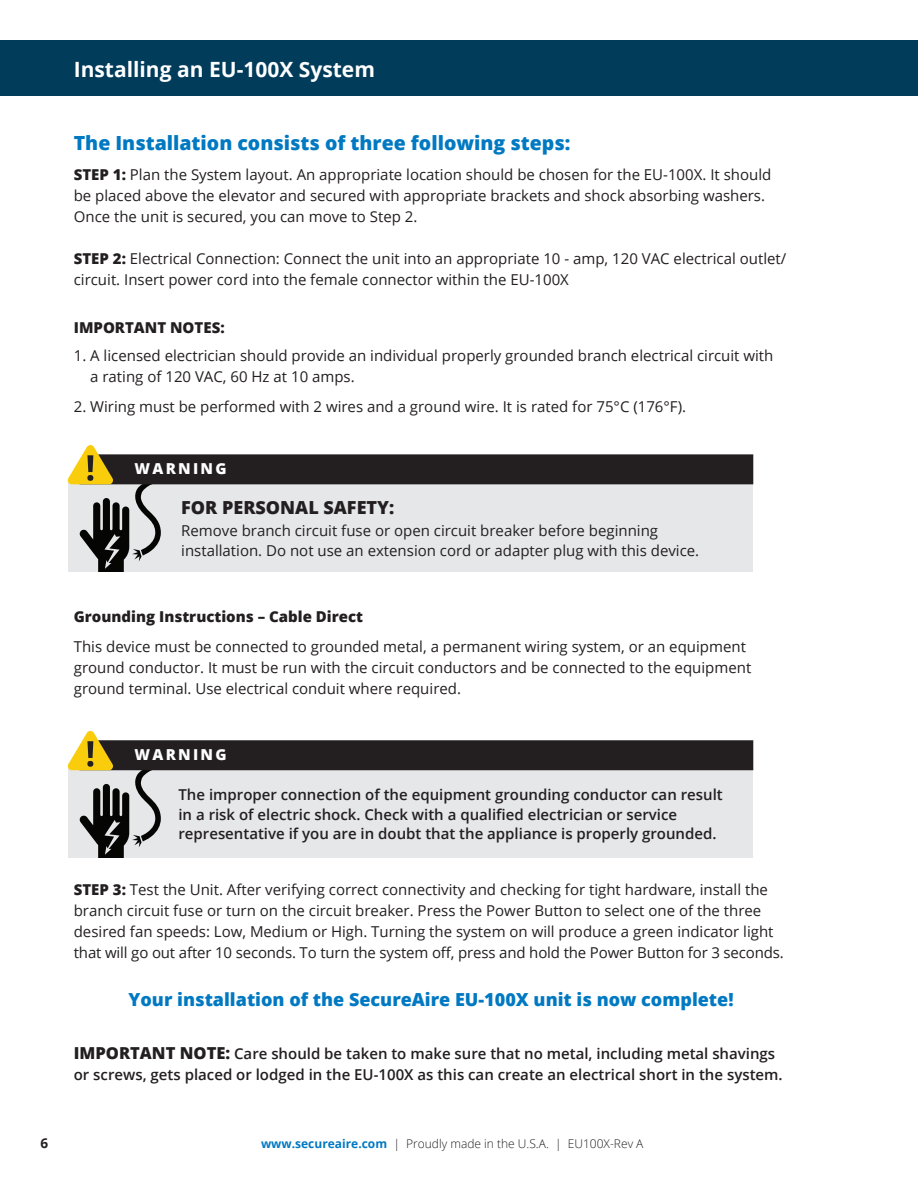
<style>
.page{position:relative;width:918px;height:1188px;background:#fff}
.page>*{position:absolute;margin:0;border:0;box-sizing:border-box;transform-origin:0 0}
.t1{font:700 21px "Open Sans";color:#fff}
.Subhead-2{font:800 19.5px "Open Sans";color:#0079c2}
.Body_Copy{font:800 18px "Open Sans";color:#0079c2}
.t2{font:800 18px "Open Sans";color:#231f20}
.t3{font:800 15.15px "Open Sans";letter-spacing:.15em;color:#fff}
.Body_Copy-2{font:15px/21px "Open Sans";color:#231f20}
.Body_Copy-3{font:600 15px/19.5px "Open Sans";color:#231f20}
.Subhead-3{font:800 15px "Open Sans";color:#231f20}
.Body_Copy-4{font:800 15px "Open Sans";color:#231f20}
.t4{font:700 13.5px "Open Sans";color:#231f20}
.t5{font:300 12px "Open Sans";color:#231f20}
.s1{font-weight:800}
.s2{font-weight:800;font-size:16.5px}
.s3{font-weight:700;color:#0079c2}
</style>
<div class="page">
<div style="left:0;top:40px;width:918px;height:56px;background:#023c5b"></div>
<svg style="left:68px;top:445px;width:685px;height:126px"></svg>
<svg style="left:68px;top:731px;width:685px;height:126px"></svg>
<p class="t1" style="left:74px;top:54px;width:303px">Installing an EU-100X System</p>
<p class="Subhead-2" style="left:74px;top:128px;width:498px">The Installation consists of three following steps:</p>
<p class="Body_Copy-2" style="left:74px;top:164px;width:699px"><span class="s1">STEP 1:</span> Plan the System layout. An appropriate location should be chosen for the EU-100X. It should be placed above the elevator and secured with appropriate brackets and shock absorbing washers.<br>Once the unit is secured, you can move to Step 2.</p>
<p class="Body_Copy-2" style="left:74px;top:248px;width:714px"><span class="s1">STEP 2:</span> Electrical Connection: Connect the unit into an appropriate 10 - amp, 120 VAC electrical outlet/ circuit. Insert power cord into the female connector within the EU-100X</p>
<p class="Body_Copy-4" style="left:74px;top:316px;width:152px">IMPORTANT NOTES:</p>
<p class="Body_Copy-2" style="left:90px;top:345px;width:685px;text-indent:-16px">1. A licensed electrician should provide an individual properly grounded branch electrical circuit with a rating of 120 VAC, 60 Hz at 10 amps.</p>
<p class="Body_Copy-2" style="left:74px;top:396px;width:614px">2. Wiring must be performed with 2 wires and a ground wire. It is rated for 75°C (176°F).</p>
<p class="t3" style="left:135px;top:457px;width:94px">WARNING</p>
<p class="t2" style="left:181px;top:494px;width:215px">FOR PERSONAL SAFETY:</p>
<p class="Body_Copy-2" style="left:181px;top:521px;width:520px;line-height:19.5px">Remove branch circuit fuse or open circuit breaker before beginning installation. Do not use an extension cord or adapter plug with this device.</p>
<p class="Subhead-3" style="left:74px;top:605px;width:291px">Grounding Instructions – Cable Direct</p>
<p class="Body_Copy-2" style="left:74px;top:636px;width:679px">This device must be connected to grounded metal, a permanent wiring system, or an equipment ground conductor. It must be run with the circuit conductors and be connected to the equipment ground terminal. Use electrical conduit where required.</p>
<p class="t3" style="left:135px;top:743px;width:94px">WARNING</p>
<p class="Body_Copy-3" style="left:178px;top:785px;width:546px">The improper connection of the equipment grounding conductor can result in a risk of electric shock. Check with a qualified electrician or service representative if you are in doubt that the appliance is properly grounded.</p>
<p class="Body_Copy-2" style="left:74px;top:879px;width:712px"><span class="s1">STEP 3:</span> Test the Unit. After verifying correct connectivity and checking for tight hardware, install the branch circuit fuse or turn on the circuit breaker. Press the Power Button to select one of the three desired fan speeds: Low, Medium or High. Turning the system on will produce a green indicator light that will go out after 10 seconds. To turn the system off, press and hold the Power Button for 3 seconds.</p>
<p class="Body_Copy" style="left:129px;top:986px;width:607px">Your installation of the SecureAire EU-100X unit is now complete!</p>
<p class="Body_Copy-3" style="left:74px;top:1043px;width:710px;line-height:21px"><span class="s2">IMPORTANT NOTE:</span> Care should be taken to make sure that no metal, including metal shavings or screws, gets placed or lodged in the EU-100X as this can create an electrical short in the system.</p>
<p class="t4" style="left:40px;top:1133px;width:9px">6</p>
<p class="t5" style="left:261px;top:1135px;width:384px"><span class="s3">www.secureaire.com</span> | Proudly made in the U.S.A. | EU100X-Rev A</p>
</div>
